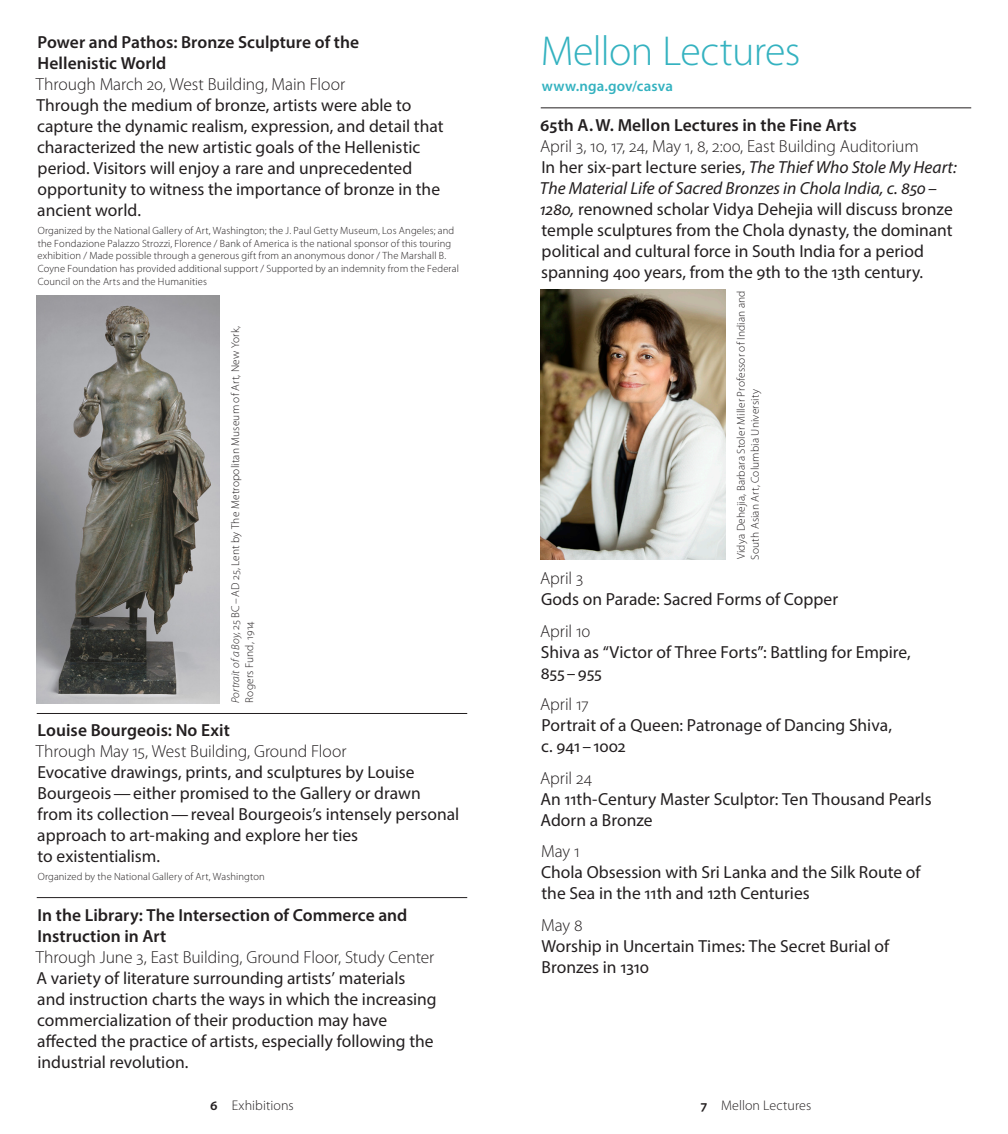
<style>
.page{position:relative;width:1008px;height:1134px;background:#fff}
.page>*{position:absolute;margin:0;border:0;box-sizing:border-box;transform-origin:0 0}
._01__section_head{font:300 42px "Myriad Pro";letter-spacing:-.015em;color:#34b2c0}
._04__text{font:17.5px/21px "Myriad Pro";color:#231f20}
._03__subhead_date{font:300 17.5px "Myriad Pro";letter-spacing:-.005em;color:#231f20}
._02__head_title_even{font:600 17.5px/21px "Myriad Pro";color:#231f20}
._02a__head_title_eve{font:600 17.5px/21px "Myriad Pro";color:#231f20}
._03a__subhead_date_w{font:300 17.5px "Myriad Pro";letter-spacing:-.005em;color:#231f20}
._01a__section_head_u{font:600 14.88px "Myriad Pro";letter-spacing:.01em;color:#34b2c0}
._08__folio{font:300 14px "Myriad Pro";letter-spacing:.005em;color:#231f20}
.t1{font:300 11.38px/14px "Myriad Pro";letter-spacing:.01em;color:#231f20}
._05__exhibition_cred{font:300 10.5px/12.6px "Myriad Pro";letter-spacing:.015em;color:#231f20}
.s1{font-style:italic}
.s2{font-weight:600}
</style>
<div class="page">
<hr style="left:541px;top:108px;width:430px;height:1px;background:#231f20">
<img style="left:541px;top:289px;width:185px;height:271px">
<hr style="left:37px;top:713px;width:430px;height:1px;background:#231f20">
<hr style="left:37px;top:897px;width:430px;height:1px;background:#231f20">
<img style="left:37px;top:296px;width:183px;height:407px">
<p class="_02a__head_title_eve" style="left:38px;top:32px;width:323px">Power and Pathos: Bronze Sculpture of the<br>Hellenistic World</p>
<p class="_03__subhead_date" style="left:36px;top:75px;width:311px">Through March 20, West Building, Main Floor</p>
<p class="_04__text" style="left:36px;top:95px;width:409px">Through the medium of bronze, artists were able to capture the dynamic realism, expression, and detail that characterized the new artistic goals of the Hellenistic period. Visitors will enjoy a rare and unprecedented opportunity to witness the importance of bronze in the ancient world.</p>
<p class="_05__exhibition_cred" style="left:37px;top:225px;width:423px">Organized by the National Gallery of Art, Washington; the J. Paul Getty Museum, Los Angeles; and the Fondazione Palazzo Strozzi, Florence / Bank of America is the national sponsor of this touring exhibition / Made possible through a generous gift from an anonymous donor / The Marshall B.<br>Coyne Foundation has provided additional support / Supported by an indemnity from the Federal Council on the Arts and the Humanities</p>
<p class="t1" style="left:229px;top:703px;width:378px;rotate:-90deg"><span class="s1">Portrait of a Boy,</span> 25 BC–AD 25, Lent by The Metropolitan Museum of Art, New York,<br>Rogers Fund, 1914</p>
<p class="_02__head_title_even" style="left:38px;top:720px;width:194px">Louise Bourgeois: No Exit</p>
<p class="_03__subhead_date" style="left:36px;top:742px;width:312px">Through May 15, West Building, Ground Floor</p>
<p class="_04__text" style="left:37px;top:762px;width:423px">Evocative drawings, prints, and sculptures by Louise Bourgeois—either promised to the Gallery or drawn from its collection—reveal Bourgeois’s intensely personal approach to art-making and explore her ties<br>to existentialism.</p>
<p class="_05__exhibition_cred" style="left:38px;top:871px;width:229px">Organized by the National Gallery of Art, Washington</p>
<p class="_02__head_title_even" style="left:38px;top:904px;width:371px">In the Library: The Intersection of Commerce and<br>Instruction in Art</p>
<p class="_03__subhead_date" style="left:36px;top:947px;width:400px">Through June 3, East Building, Ground Floor, Study Center</p>
<p class="_04__text" style="left:36px;top:967px;width:402px">A variety of literature surrounding artists’ materials and instruction charts the ways in which the increasing commercialization of their production may have affected the practice of artists, especially following the industrial revolution.</p>
<p class="_01__section_head" style="left:541px;top:28px;width:261px">Mellon Lectures</p>
<p class="_01a__section_head_u" style="left:542px;top:76px;width:133px">www.nga.gov/casva</p>
<p class="_02__head_title_even" style="left:540px;top:114px;width:318px">65th A.W. Mellon Lectures in the Fine Arts</p>
<p class="_03__subhead_date" style="left:540px;top:136px;width:380px">April 3, 10, 17, 24, May 1, 8, 2:00, East Building Auditorium</p>
<p class="_04__text" style="left:540px;top:156px;width:418px">In her six-part lecture series, <span class="s1">The Thief Who Stole My Heart:<br>The Material Life of Sacred Bronzes in Chola India, c. 850– 1280,</span> renowned scholar Vidya Dehejia will discuss bronze temple sculptures from the Chola dynasty, the dominant political and cultural force in South India for a period spanning 400 years, from the 9th to the 13th century.</p>
<p class="t1" style="left:734px;top:560px;width:270px;rotate:-90deg">Vidya Dehejia, Barbara Stoler Miller Professor of Indian and<br>South Asian Art, Columbia University</p>
<p class="_03a__subhead_date_w" style="left:540px;top:569px;width:45px">April 3</p>
<p class="_04__text" style="left:541px;top:588px;width:299px">Gods on Parade: Sacred Forms of Copper</p>
<p class="_03a__subhead_date_w" style="left:540px;top:621px;width:52px">April 10</p>
<p class="_04__text" style="left:541px;top:641px;width:372px">Shiva as “Victor of Three Forts”: Battling for Empire,<br>855 –955</p>
<p class="_03a__subhead_date_w" style="left:540px;top:695px;width:50px">April 17</p>
<p class="_04__text" style="left:541px;top:714px;width:352px">Portrait of a Queen: Patronage of Dancing Shiva, c. 941 –1002</p>
<p class="_03a__subhead_date_w" style="left:540px;top:768px;width:54px">April 24</p>
<p class="_04__text" style="left:540px;top:788px;width:393px">An 11th-Century Master Sculptor: Ten Thousand Pearls<br>Adorn a Bronze</p>
<p class="_03a__subhead_date_w" style="left:541px;top:842px;width:40px">May 1</p>
<p class="_04__text" style="left:541px;top:861px;width:381px">Chola Obsession with Sri Lanka and the Silk Route of the Sea in the 11th and 12th Centuries</p>
<p class="_03a__subhead_date_w" style="left:541px;top:915px;width:43px">May 8</p>
<p class="_04__text" style="left:541px;top:935px;width:349px">Worship in Uncertain Times: The Secret Burial of<br>Bronzes in 1310</p>
<p class="_08__folio" style="left:210px;top:1098px;width:85px"><span class="s2">6</span> Exhibitions</p>
<p class="_08__folio" style="left:701px;top:1098px;width:112px"><span class="s2">7</span> Mellon Lectures</p>
</div>
